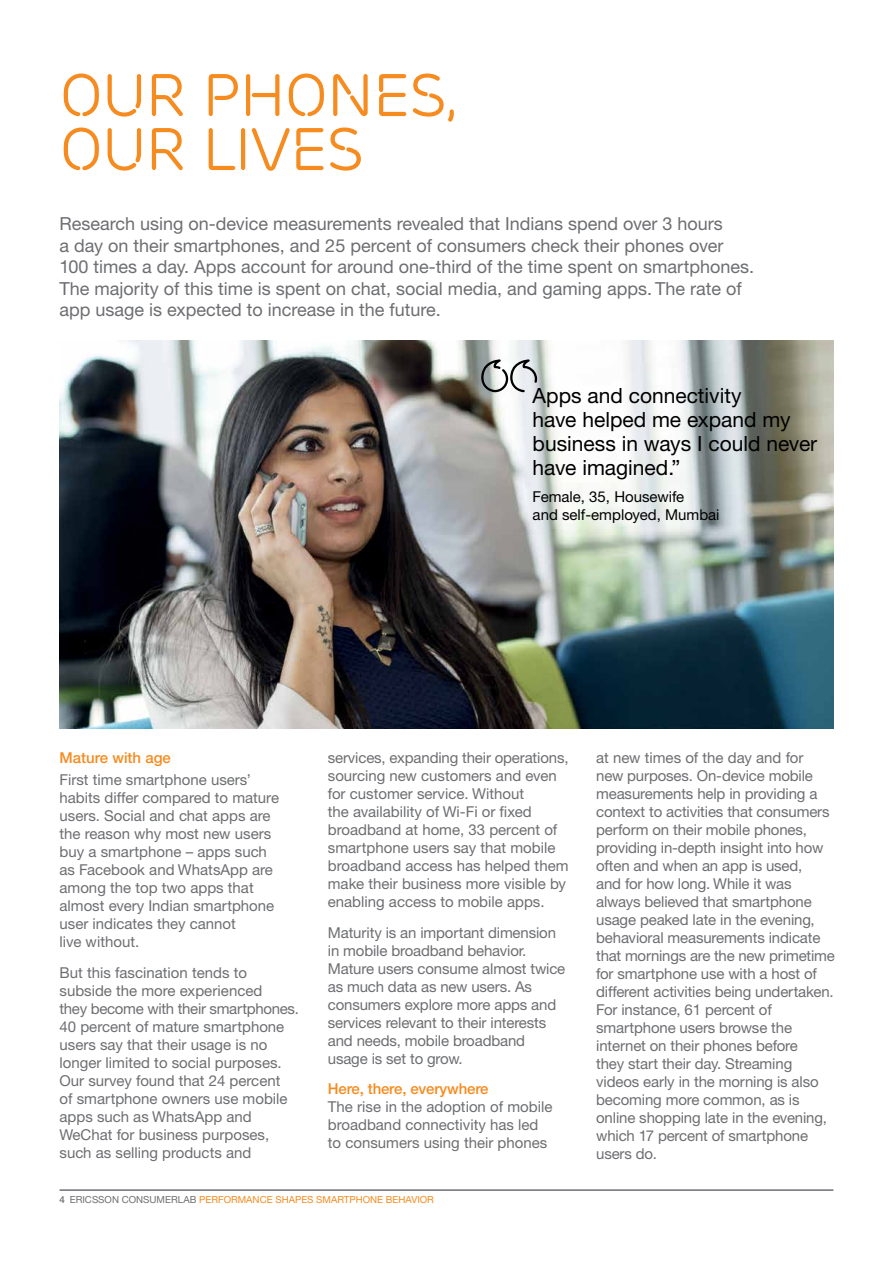
<style>
.page{position:relative;width:893px;height:1263px;background:#fff}
.page>*{position:absolute;margin:0;border:0;box-sizing:border-box;transform-origin:0 0}
.t1{font:60px/54px "Ericsson Capital";letter-spacing:-.02em;color:#f68b1f}
.t2{font:21px/24px "Ericsson Sans";color:#000}
.t3{font:18px/21.6px "Ericsson Sans";color:#6d6e71}
.t4{font:15px/18px "Ericsson Sans";letter-spacing:-.01em;color:#6d6e71}
.t5{font:15px/18px "Ericsson Sans";color:#000}
.t6{font:500 15px "Ericsson Sans";letter-spacing:-.01em;color:#f68b1f}
.t7{font:9.75px "Ericsson Sans";color:#f68b1f}
.s1{font-weight:500;color:#6d6e71}
.s2{color:#6d6e71}
</style>
<div class="page">
<img style="left:60px;top:341px;width:773px;height:387px">
<svg style="left:481px;top:359px;width:56px;height:33px"></svg>
<hr style="left:60px;top:1189px;width:773px;height:2px;background:#6d6e71">
<h1 class="t1" style="left:60px;top:69px;width:400px">OUR PHONES,<br>OUR LIVES</h1>
<p class="t3" style="left:60px;top:213px;width:696px">Research using on-device measurements revealed that Indians spend over 3 hours<br>a day on their smartphones, and 25 percent of consumers check their phones over 100 times a day. Apps account for around one-third of the time spent on smartphones.<br>The majority of this time is spent on chat, social media, and gaming apps. The rate of app usage is expected to increase in the future.</p>
<h2 class="t2" style="left:533px;top:384px;width:286px">Apps and connectivity<br>have helped me expand my business in ways I could never have imagined.”</h2>
<p class="t5" style="left:533px;top:488px;width:189px">Female, 35, Housewife<br>and self-employed, Mumbai</p>
<p class="t6" style="left:60px;top:749px;width:113px">Mature with age</p>
<p class="t4" style="left:60px;top:771px;width:221px">First time smartphone users’ habits differ compared to mature users. Social and chat apps are the reason why most new users buy a smartphone – apps such as Facebook and WhatsApp are among the top two apps that almost every Indian smartphone user indicates they cannot<br>live without.</p>
<p class="t4" style="left:60px;top:963px;width:241px">But this fascination tends to subside the more experienced<br>they become with their smartphones.<br>40 percent of mature smartphone users say that their usage is no longer limited to social purposes.<br>Our survey found that 24 percent<br>of smartphone owners use mobile apps such as WhatsApp and<br>WeChat for business purposes, such as selling products and</p>
<p class="t4" style="left:328px;top:748px;width:242px">services, expanding their operations, sourcing new customers and even for customer service. Without<br>the availability of Wi-Fi or fixed broadband at home, 33 percent of smartphone users say that mobile broadband access has helped them make their business more visible by enabling access to mobile apps.</p>
<p class="t4" style="left:328px;top:923px;width:239px">Maturity is an important dimension in mobile broadband behavior.<br>Mature users consume almost twice as much data as new users. As consumers explore more apps and services relevant to their interests and needs, mobile broadband usage is set to grow.</p>
<p class="t6" style="left:328px;top:1080px;width:162px">Here, there, everywhere</p>
<p class="t4" style="left:328px;top:1098px;width:226px">The rise in the adoption of mobile broadband connectivity has led to consumers using their phones</p>
<p class="t4" style="left:596px;top:748px;width:240px">at new times of the day and for<br>new purposes. On-device mobile measurements help in providing a context to activities that consumers perform on their mobile phones, providing in-depth insight into how often and when an app is used,<br>and for how long. While it was always believed that smartphone usage peaked late in the evening, behavioral measurements indicate that mornings are the new primetime for smartphone use with a host of different activities being undertaken.<br>For instance, 61 percent of smartphone users browse the internet on their phones before<br>they start their day. Streaming videos early in the morning is also becoming more common, as is online shopping late in the evening, which 17 percent of smartphone users do.</p>
<p class="t7" style="left:60px;top:1194px;width:376px"><span class="s1">4</span> <span class="s2">ERICSSON CONSUMERLAB</span> PERFORMANCE SHAPES SMARTPHONE BEHAVIOR</p>
</div>
